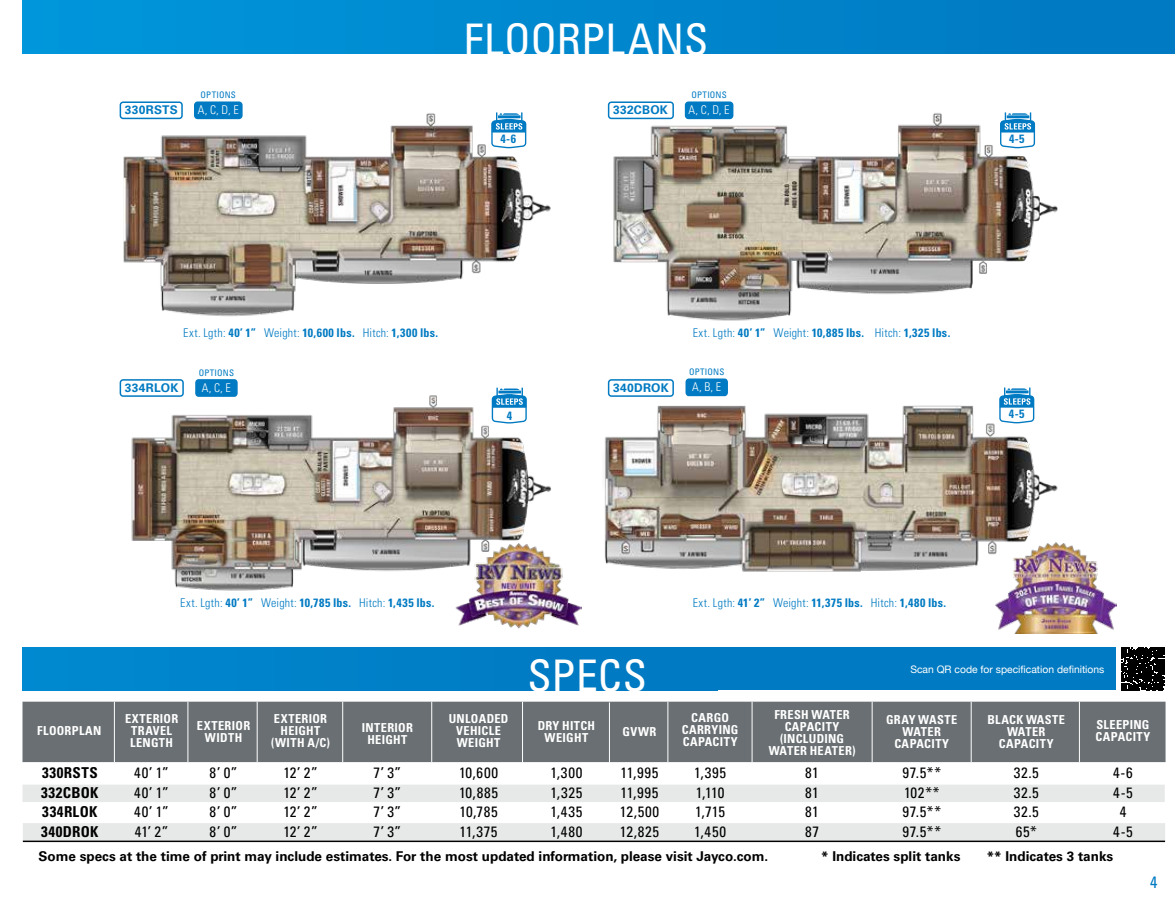
<style>
.page{position:relative;width:1175px;height:905px;background:#fff}
.page>*{position:absolute;margin:0;border:0;box-sizing:border-box;transform-origin:0 0}
.t1{font:condensed 43.5px "Univers LT Std";letter-spacing:.005em;color:#fff}
.t2{font:condensed 16.5px "Univers LT Std";color:#007ac2}
.t3{font:condensed 15px/19.5px "Univers LT Std";letter-spacing:.045em;color:#000;text-align:justify}
.t4{font:700 condensed 15px/19.5px "Univers LT Std";letter-spacing:.03em;color:#000;text-align:justify}
.t5{font:700 13.5px "Univers LT Std";color:#000}
.t6{font:700 condensed 12.3px/12px "Univers LT Std";letter-spacing:.025em;color:#fff;text-align:center}
.t7{font:700 condensed 12px "Univers LT Std";letter-spacing:.02em;color:#007ac2}
.t8{font:700 12px "Univers LT Std";letter-spacing:.02em;color:#007ac2}
.t9{font:300 condensed 12px "Univers LT Std";color:#fff}
.t10{font:10.35px "Helvetica Neue";color:#fff}
.t11{font:condensed 9px "Univers LT Std";letter-spacing:.015em;color:#007ac2}
.s1{font-weight:300}
</style>
<div class="page">
<div style="left:23px;top:823px;width:1142px;height:17px;background:#e7e8e8"></div>
<img style="left:23px;top:0;width:1151px;height:53px">
<img style="left:604px;top:396px;width:454px;height:176px">
<svg style="left:998px;top:387px;width:37px;height:37px"></svg>
<div style="left:23px;top:647px;width:1108px;height:43px;background:#007ac2"></div>
<div style="left:23px;top:648px;width:180px;height:42px;background:#0087ce"></div>
<div style="left:22px;top:701px;width:1143px;height:61px;background:#696f72"></div>
<hr style="left:114px;top:701px;width:1px;height:61px;background:#fff">
<hr style="left:188px;top:701px;width:1px;height:61px;background:#fff">
<hr style="left:667px;top:701px;width:1px;height:61px;background:#fff">
<hr style="left:752px;top:701px;width:1px;height:61px;background:#fff">
<hr style="left:872px;top:701px;width:1px;height:61px;background:#fff">
<hr style="left:971px;top:701px;width:1px;height:61px;background:#fff">
<hr style="left:1079px;top:701px;width:1px;height:61px;background:#fff">
<div style="left:22px;top:785px;width:1142px;height:17px;background:#e7e8e8"></div>
<hr style="left:257px;top:701px;width:1px;height:61px;background:#fff">
<hr style="left:342px;top:701px;width:1px;height:61px;background:#fff">
<hr style="left:431px;top:701px;width:1px;height:61px;background:#fff">
<hr style="left:522px;top:701px;width:1px;height:61px;background:#fff">
<hr style="left:609px;top:702px;width:1px;height:60px;background:#fff">
<img style="left:607px;top:104px;width:451px;height:217px">
<svg style="left:999px;top:112px;width:36px;height:37px"></svg>
<img style="left:119px;top:381px;width:432px;height:210px">
<svg style="left:491px;top:387px;width:36px;height:37px"></svg>
<img style="left:119px;top:105px;width:432px;height:212px">
<hr style="left:23px;top:840px;width:1142px;height:2px;background:#000">
<div style="left:1116px;top:642px;width:53px;height:53px;background:#fff"></div>
<svg style="left:1121px;top:647px;width:43px;height:43px;background:#171717"></svg>
<div style="left:120px;top:101px;width:63px;height:18px;border:2px solid #007ac2;border-radius:3px"></div>
<div style="left:195px;top:102px;width:47px;height:16px;background:#007ac2;border-radius:3px"></div>
<div style="left:194px;top:101px;width:49px;height:18px;border:2px solid #007ac2;border-radius:3px"></div>
<div style="left:608px;top:101px;width:66px;height:18px;border:2px solid #007ac2;border-radius:3px"></div>
<div style="left:685px;top:102px;width:47px;height:16px;background:#007ac2;border-radius:3px"></div>
<div style="left:685px;top:101px;width:48px;height:18px;border:2px solid #007ac2;border-radius:3px"></div>
<div style="left:608px;top:379px;width:66px;height:18px;border:2px solid #007ac2;border-radius:3px"></div>
<div style="left:686px;top:379px;width:41px;height:16px;background:#007ac2;border-radius:3px"></div>
<div style="left:685px;top:378px;width:43px;height:18px;border:2px solid #007ac2;border-radius:3px"></div>
<div style="left:120px;top:379px;width:64px;height:18px;border:2px solid #007ac2;border-radius:3px"></div>
<div style="left:196px;top:380px;width:41px;height:16px;background:#007ac2;border-radius:3px"></div>
<div style="left:195px;top:379px;width:43px;height:18px;border:2px solid #007ac2;border-radius:3px"></div>
<img style="left:453px;top:543px;width:128px;height:86px">
<img style="left:995px;top:542px;width:121px;height:91px">
<p class="t11" style="left:201px;top:89px;width:37px">OPTIONS</p>
<p class="t8" style="left:125px;top:103px;width:54px">330RSTS</p>
<p class="t9" style="left:198px;top:103px;width:43px">A, C, D, E</p>
<h1 class="t1" style="left:463px;top:12px;width:246px">FLOORPLANS</h1>
<p class="t11" style="left:691px;top:89px;width:37px">OPTIONS</p>
<p class="t7" style="left:500px;top:131px;width:17px">4-6</p>
<p class="t8" style="left:613px;top:103px;width:56px">332CBOK</p>
<p class="t9" style="left:688px;top:103px;width:43px">A, C, D, E</p>
<p class="t7" style="left:1009px;top:131px;width:17px">4-5</p>
<p class="t7" style="left:183px;top:325px;width:256px"><span class="s1">Ext. Lgth:</span> 40’ 1” <span class="s1">Weight:</span> 10,600 lbs. <span class="s1">Hitch:</span> 1,300 lbs.</p>
<p class="t7" style="left:692px;top:325px;width:259px"><span class="s1">Ext. Lgth:</span> 40’ 1” <span class="s1">Weight:</span> 10,885 lbs. <span class="s1">Hitch:</span> 1,325 lbs.</p>
<p class="t11" style="left:199px;top:367px;width:37px">OPTIONS</p>
<p class="t11" style="left:689px;top:366px;width:37px">OPTIONS</p>
<p class="t8" style="left:125px;top:380px;width:55px">334RLOK</p>
<p class="t9" style="left:202px;top:380px;width:31px">A, C, E</p>
<p class="t8" style="left:613px;top:380px;width:57px">340DROK</p>
<p class="t9" style="left:692px;top:380px;width:31px">A, B, E</p>
<p class="t7" style="left:507px;top:408px;width:7px">4</p>
<p class="t7" style="left:1008px;top:407px;width:17px">4-5</p>
<p class="t6" style="left:37px;top:724px;width:66px">FLOORPLAN</p>
<p class="t7" style="left:180px;top:595px;width:256px"><span class="s1">Ext. Lgth:</span> 40’ 1” <span class="s1">Weight:</span> 10,785 lbs. <span class="s1">Hitch:</span> 1,435 lbs.</p>
<h1 class="t1" style="left:527px;top:648px;width:121px">SPECS</h1>
<p class="t7" style="left:692px;top:595px;width:255px"><span class="s1">Ext. Lgth:</span> 41’ 2” <span class="s1">Weight:</span> 11,375 lbs. <span class="s1">Hitch:</span> 1,480 lbs.</p>
<p class="t10" style="left:910px;top:662px;width:195px">Scan QR code for specification definitions</p>
<p class="t6" style="left:362px;top:721px;width:53px">INTERIOR<br>HEIGHT</p>
<p class="t6" style="left:449px;top:712px;width:61px">UNLOADED<br>VEHICLE<br>WEIGHT</p>
<p class="t6" style="left:768px;top:708px;width:88px">FRESH WATER<br>CAPACITY (INCLUDING<br>WATER HEATER)</p>
<p class="t6" style="left:886px;top:714px;width:73px">GRAY WASTE<br>WATER<br>CAPACITY</p>
<p class="t6" style="left:987px;top:714px;width:79px">BLACK WASTE<br>WATER<br>CAPACITY</p>
<p class="t6" style="left:125px;top:712px;width:55px">EXTERIOR<br>TRAVEL<br>LENGTH</p>
<p class="t6" style="left:197px;top:719px;width:55px">EXTERIOR<br>WIDTH</p>
<p class="t6" style="left:682px;top:712px;width:58px">CARGO<br>CARRYING<br>CAPACITY</p>
<p class="t6" style="left:271px;top:713px;width:60px">EXTERIOR<br>HEIGHT (WITH A/C)</p>
<p class="t6" style="left:622px;top:725px;width:35px">GVWR</p>
<p class="t6" style="left:1095px;top:718px;width:56px;text-align:left">SLEEPING<br>CAPACITY</p>
<p class="t6" style="left:537px;top:719px;width:59px">DRY HITCH<br>WEIGHT</p>
<p class="t3" style="left:210px;top:763px;width:29px">8’ 0” 8’ 0” 8’ 0” 8’ 0”</p>
<p class="t3" style="left:283px;top:763px;width:36px">12’ 2” 12’ 2” 12’ 2” 12’ 2”</p>
<p class="t3" style="left:694px;top:763px;width:33px">1,395<br>1,110<br>1,715<br>1,450</p>
<p class="t3" style="left:902px;top:763px;width:40px">97.5** 102** 97.5** 97.5**</p>
<p class="t5" style="left:38px;top:848px;width:731px">Some specs at the time of print may include estimates. For the most updated information, please visit Jayco.com.</p>
<p class="t5" style="left:821px;top:848px;width:141px">* Indicates split tanks</p>
<p class="t5" style="left:986px;top:848px;width:128px">** Indicates 3 tanks</p>
<p class="t4" style="left:41px;top:763px;width:59px">330RSTS 332CBOK 334RLOK 340DROK</p>
<p class="t3" style="left:134px;top:763px;width:36px">40’ 1” 40’ 1” 40’ 1” 41’ 2”</p>
<p class="t3" style="left:373px;top:763px;width:29px">7’ 3” 7’ 3” 7’ 3” 7’ 3”</p>
<p class="t3" style="left:459px;top:763px;width:41px">10,600<br>10,885<br>10,785<br>11,375</p>
<p class="t3" style="left:550px;top:763px;width:34px">1,300<br>1,325<br>1,435<br>1,480</p>
<p class="t3" style="left:620px;top:763px;width:41px">11,995<br>11,995<br>12,500<br>12,825</p>
<p class="t3" style="left:805px;top:763px;width:16px">81<br>81<br>81<br>87</p>
<p class="t3" style="left:1013px;top:763px;width:27px">32.5<br>32.5<br>32.5<br>65*</p>
<p class="t3" style="left:1113px;top:763px;width:21px;text-align:center">4-6<br>4-5<br>4<br>4-5</p>
<h2 class="t2" style="left:1150px;top:871px;width:9px">4</h2>
</div>
